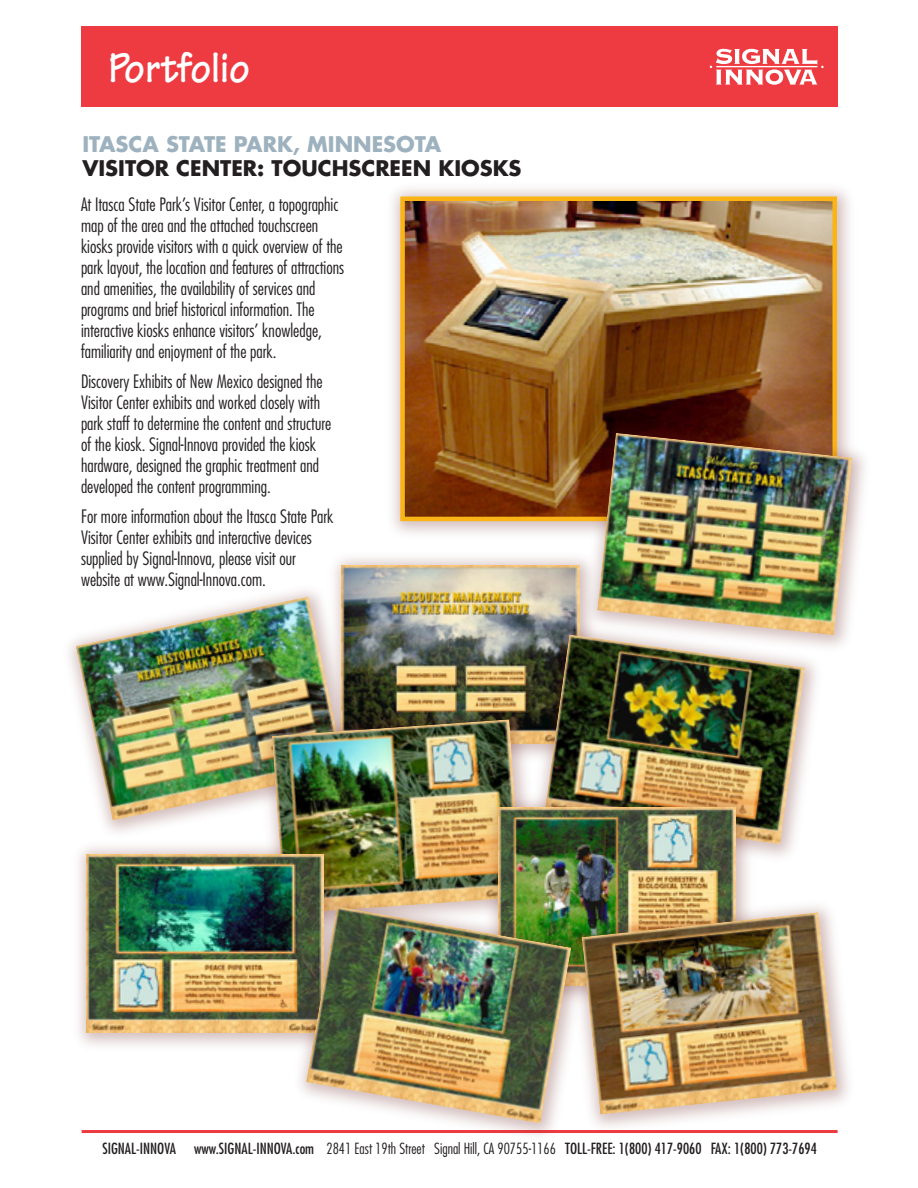
<style>
.page{position:relative;width:918px;height:1188px;background:#fff}
.page>*{position:absolute;margin:0;border:0;box-sizing:border-box;transform-origin:0 0}
.t1{font:700 45px "Tekton";color:#fff;scale:.9 1}
.t2{font:700 21px "Futura";color:#231f20}
.t3{font:700 21px "Futura";color:#9db2be}
.t4{font:300 condensed 18px/21px "Futura";color:#231f20}
.t5{font:condensed 15px "Futura";color:#231f20}
.s1{font-weight:300}
</style>
<div class="page">
<hr style="left:82px;top:1130px;width:756px;height:3px;background:#ee3a41">
<div style="left:82px;top:26px;width:756px;height:81px;background:#ee3a41"></div>
<svg style="left:710px;top:49px;width:114px;height:36px"></svg>
<div style="left:385px;top:181px;width:473px;height:361px;background:#66201c;opacity:.3"></div>
<img style="left:405px;top:201px;width:427px;height:315px">
<div style="left:400px;top:196px;width:437px;height:325px;border:4px solid #fbb416"></div>
<div style="left:581px;top:417px;width:292px;height:238px;background:#66201c;opacity:.3"></div>
<img style="left:597px;top:433px;width:255px;height:202px">
<div style="left:60px;top:581px;width:307px;height:260px;background:#66201c;opacity:.3"></div>
<img style="left:76px;top:596px;width:250px;height:224px">
<div style="left:326px;top:550px;width:275px;height:214px;background:#66201c;opacity:.3"></div>
<img style="left:342px;top:566px;width:238px;height:138px">
<div style="left:529px;top:619px;width:296px;height:246px;background:#66201c;opacity:.3"></div>
<img style="left:545px;top:634px;width:260px;height:210px">
<div style="left:256px;top:704px;width:285px;height:231px;background:#66201c;opacity:.3"></div>
<img style="left:272px;top:719px;width:250px;height:172px">
<div style="left:70px;top:839px;width:275px;height:214px;background:#66201c;opacity:.3"></div>
<img style="left:86px;top:854px;width:238px;height:179px">
<div style="left:482px;top:791px;width:275px;height:214px;background:#66201c;opacity:.3"></div>
<img style="left:498px;top:807px;width:238px;height:90px">
<div style="left:566px;top:897px;width:292px;height:237px;background:#66201c;opacity:.3"></div>
<img style="left:593px;top:912px;width:244px;height:203px">
<div style="left:290px;top:891px;width:303px;height:252px;background:#66201c;opacity:.3"></div>
<img style="left:306px;top:906px;width:265px;height:218px">
<h1 class="t1" style="left:108px;top:39px;width:159px">Portfolio</h1>
<p class="t3" style="left:82px;top:129px;width:360px">ITASCA STATE PARK, MINNESOTA</p>
<p class="t2" style="left:82px;top:153px;width:441px">VISITOR CENTER: TOUCHSCREEN KIOSKS</p>
<p class="t4" style="left:81px;top:194px;width:265px">At Itasca State Park’s Visitor Center, a topographic map of the area and the attached touchscreen kiosks provide visitors with a quick overview of the park layout, the location and features of attractions and amenities, the availability of services and programs and brief historical information. The interactive kiosks enhance visitors’ knowledge, familiarity and enjoyment of the park.</p>
<p class="t4" style="left:81px;top:371px;width:252px">Discovery Exhibits of New Mexico designed the Visitor Center exhibits and worked closely with park staff to determine the content and structure of the kiosk. Signal-Innova provided the kiosk hardware, designed the graphic treatment and developed the content programming.</p>
<p class="t4" style="left:81px;top:506px;width:254px">For more information about the Itasca State Park Visitor Center exhibits and interactive devices supplied by Signal-Innova, please visit our website at www.Signal-Innova.com.</p>
<p class="t5" style="left:102px;top:1139px;width:716px">SIGNAL-INNOVA www.SIGNAL-INNOVA.com <span class="s1">2841 East 19th Street Signal Hill, CA 90755-1166</span> TOLL-FREE: 1(800) 417-9060 FAX: 1(800) 773-7694</p>
</div>
